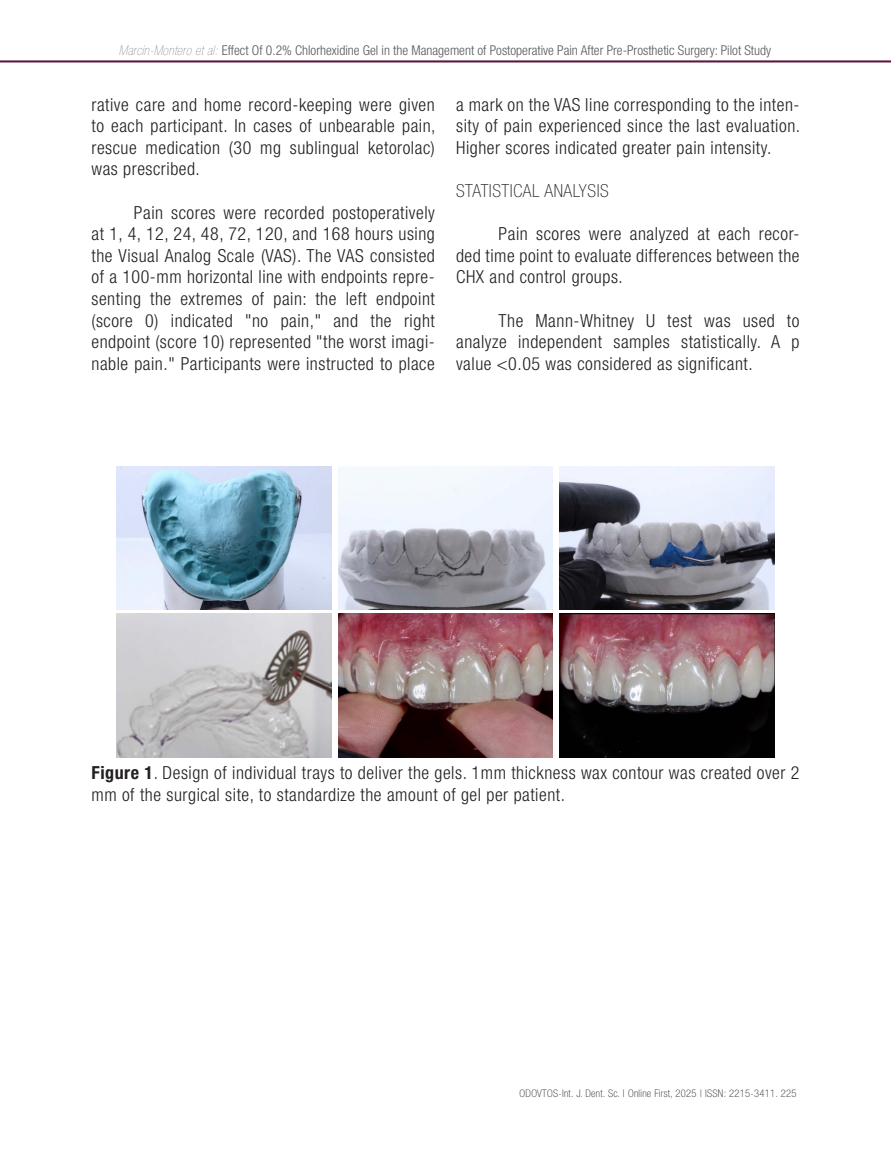
<style>
.page{position:relative;width:891px;height:1161px;background:#fff}
.page>*{position:absolute;margin:0;border:0;box-sizing:border-box;transform-origin:0 0}
.Texto_general_con_sangría{font:300 condensed 18px/21.6px "Helvetica Neue LT Std";letter-spacing:.03em;color:#231f20;text-align:justify}
.fuentes_de_tablas{font:300 condensed 18px/21.6px "Helvetica Neue LT Std";letter-spacing:.03em;color:#231f20}
.Subtítulo_2{font:100 condensed 18px "Helvetica Neue LT Std";letter-spacing:.03em;color:#231f20}
.t1{font:300 condensed 13.5px "Helvetica Neue LT Std";color:#57585a}
.t2{font:100 condensed 10.5px "Helvetica Neue LT Std";letter-spacing:.03em;color:#231f20}
.s1{font-weight:200;font-style:italic}
.s2{font-weight:700}
</style>
<div class="page">
<svg style="left:0;top:60px;width:891px;height:3px;background:#8b5d76"></svg>
<img style="left:117px;top:466px;width:215px;height:144px">
<img style="left:338px;top:466px;width:215px;height:144px">
<img style="left:559px;top:466px;width:215px;height:144px">
<img style="left:117px;top:614px;width:215px;height:144px">
<img style="left:338px;top:614px;width:215px;height:144px">
<img style="left:559px;top:614px;width:215px;height:144px">
<p class="t1" style="left:119px;top:42px;width:654px"><span class="s1">Marcín-Montero et al:</span> Effect Of 0.2% Chlorhexidine Gel in the Management of Postoperative Pain After Pre-Prosthetic Surgery: Pilot Study</p>
<p class="Texto_general_con_sangría" style="left:91px;top:93px;width:346px">rative care and home record-keeping were given to each participant. In cases of unbearable pain, rescue medication (30 mg sublingual ketorolac) was prescribed.</p>
<p class="Texto_general_con_sangría" style="left:91px;top:201px;width:345px;text-indent:43px">Pain scores were recorded postoperatively at 1, 4, 12, 24, 48, 72, 120, and 168 hours using the Visual Analog Scale (VAS). The VAS consisted of a 100-mm horizontal line with endpoints repre&shy;senting the extremes of pain: the left endpoint (score 0) indicated "no pain," and the right endpoint (score 10) represented "the worst imagi&shy;nable pain." Participants were instructed to place</p>
<p class="Texto_general_con_sangría" style="left:456px;top:93px;width:346px">a mark on the VAS line corresponding to the inten&shy;sity of pain experienced since the last evaluation.<br>Higher scores indicated greater pain intensity.</p>
<p class="Subtítulo_2" style="left:456px;top:181px;width:154px">STATISTICAL ANALYSIS</p>
<p class="Texto_general_con_sangría" style="left:456px;top:223px;width:345px;text-indent:43px">Pain scores were analyzed at each recor&shy;ded time point to evaluate differences between the CHX and control groups.</p>
<p class="Texto_general_con_sangría" style="left:456px;top:309px;width:345px;text-indent:43px">The Mann-Whitney U test was used to analyze independent samples statistically. A p value &lt;0.05 was considered as significant.</p>
<p class="fuentes_de_tablas" style="left:91px;top:762px;width:710px"><span class="s2">Figure 1</span>. Design of individual trays to deliver the gels. 1mm thickness wax contour was created over 2 mm of the surgical site, to standardize the amount of gel per patient.</p>
<p class="t2" style="left:520px;top:1087px;width:278px">ODOVTOS-Int. J. Dent. Sc. | Online First, 2025 | ISSN: 2215-3411. 225</p>
</div>
